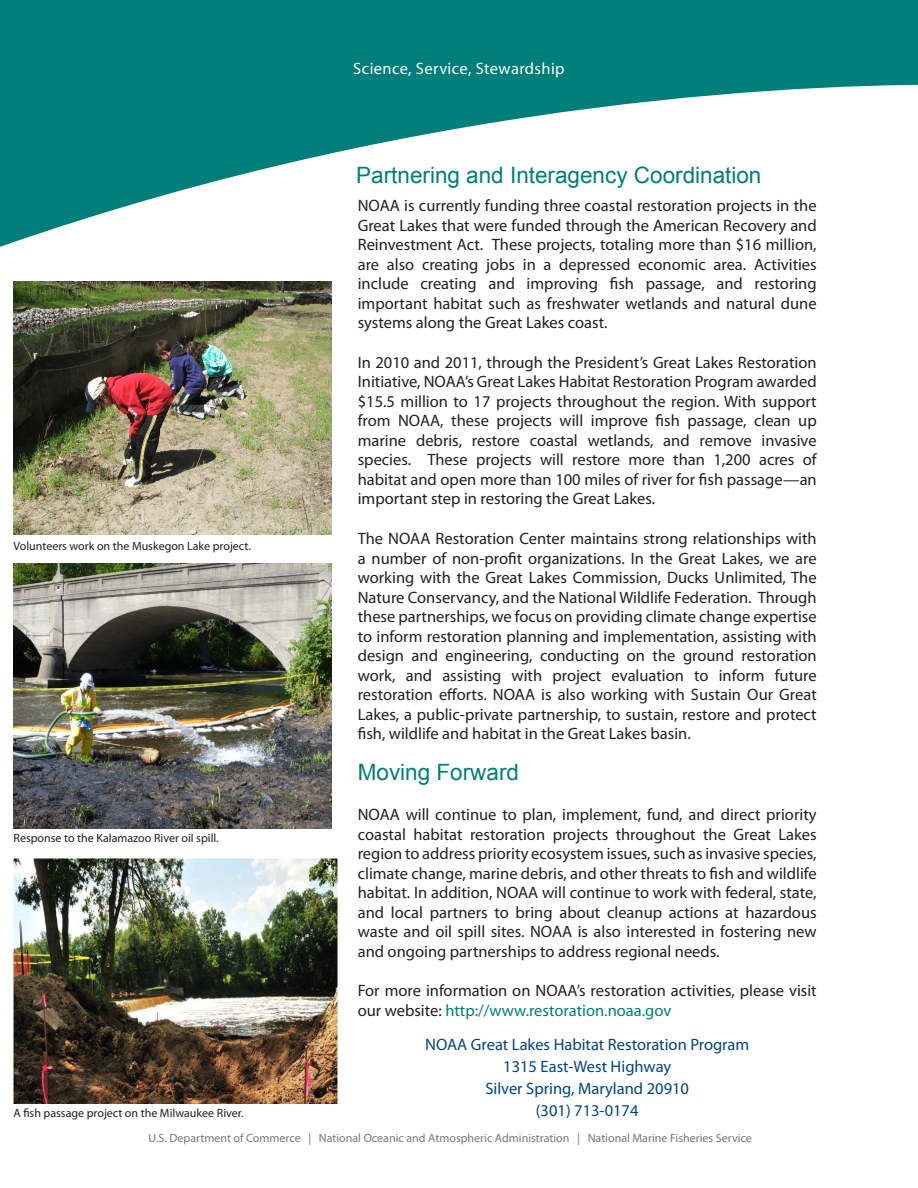
<style>
.page{position:relative;width:918px;height:1188px;background:#fff}
.page>*{position:absolute;margin:0;border:0;box-sizing:border-box;transform-origin:0 0}
.body2{font:22.5px "Arial";color:#007e7a}
.INTRO{font:22.5px "Arial";color:#007e7a}
.INTRO-2{font:16.5px/19.5px "Myriad Pro";color:#231f20;text-align:justify}
.body2-2{font:16.5px "Myriad Pro";color:#00467e}
.t1{font:16.5px "Myriad Pro";letter-spacing:.025em;color:#fff}
.t2{font:12px "Myriad Pro";color:#231f20}
.t3{font:12px "Myriad Pro";color:#76787b}
.s1{color:#007e7a}
</style>
<div class="page">
<img style="left:14px;top:282px;width:317px;height:252px">
<svg style="left:0;top:0;width:918px;height:247px;fill:#007e7a"></svg>
<img style="left:14px;top:563px;width:317px;height:266px">
<img style="left:14px;top:858px;width:324px;height:245px">
<p class="t1" style="left:353px;top:58px;width:213px">Science, Service, Stewardship</p>
<p class="body2" style="left:356px;top:160px;width:407px">Partnering and Interagency Coordination</p>
<p class="INTRO-2" style="left:358px;top:196px;width:461px">NOAA is currently funding three coastal restoration projects in the Great Lakes that were funded through the American Recovery and Reinvestment Act. These projects, totaling more than $16 million, are also creating jobs in a depressed economic area. Activities include creating and improving fish passage, and restoring important habitat such as freshwater wetlands and natural dune systems along the Great Lakes coast.</p>
<p class="INTRO-2" style="left:358px;top:352px;width:461px">In 2010 and 2011, through the President’s Great Lakes Restoration Initiative, NOAA’s Great Lakes Habitat Restoration Program awarded $15.5 million to 17 projects throughout the region. With support from NOAA, these projects will improve fish passage, clean up marine debris, restore coastal wetlands, and remove invasive species. These projects will restore more than 1,200 acres of habitat and open more than 100 miles of river for fish passage—an important step in restoring the Great Lakes.</p>
<p class="INTRO-2" style="left:358px;top:529px;width:461px">The NOAA Restoration Center maintains strong relationships with a number of non-profit organizations. In the Great Lakes, we are working with the Great Lakes Commission, Ducks Unlimited, The Nature Conservancy, and the National Wildlife Federation. Through these partnerships, we focus on providing climate change expertise to inform restoration planning and implementation, assisting with design and engineering, conducting on the ground restoration work, and assisting with project evaluation to inform future restoration efforts. NOAA is also working with Sustain Our Great Lakes, a public-private partnership, to sustain, restore and protect fish, wildlife and habitat in the Great Lakes basin.</p>
<p class="INTRO" style="left:358px;top:758px;width:163px">Moving Forward</p>
<p class="INTRO-2" style="left:358px;top:805px;width:461px">NOAA will continue to plan, implement, fund, and direct priority coastal habitat restoration projects throughout the Great Lakes region to address priority ecosystem issues, such as invasive species, climate change, marine debris, and other threats to fish and wildlife habitat. In addition, NOAA will continue to work with federal, state, and local partners to bring about cleanup actions at hazardous waste and oil spill sites. NOAA is also interested in fostering new and ongoing partnerships to address regional needs.</p>
<p class="INTRO-2" style="left:358px;top:981px;width:461px">For more information on NOAA’s restoration activities, please visit our website: <span class="s1">http://www.restoration.noaa.gov</span></p>
<p class="body2-2" style="left:425px;top:1034px;width:326px">NOAA Great Lakes Habitat Restoration Program</p>
<p class="body2-2" style="left:503px;top:1056px;width:170px">1315 East-West Highway</p>
<p class="body2-2" style="left:485px;top:1078px;width:205px">Silver Spring, Maryland 20910</p>
<p class="body2-2" style="left:536px;top:1100px;width:104px">(301) 713-0174</p>
<p class="t3" style="left:149px;top:1130px;width:605px">U.S. Department of Commerce | National Oceanic and Atmospheric Administration | National Marine Fisheries Service</p>
<p class="t2" style="left:14px;top:538px;width:239px">Volunteers work on the Muskegon Lake project.</p>
<p class="t2" style="left:14px;top:831px;width:207px">Response to the Kalamazoo River oil spill.</p>
<p class="t2" style="left:14px;top:1106px;width:232px">A fish passage project on the Milwaukee River.</p>
</div>
